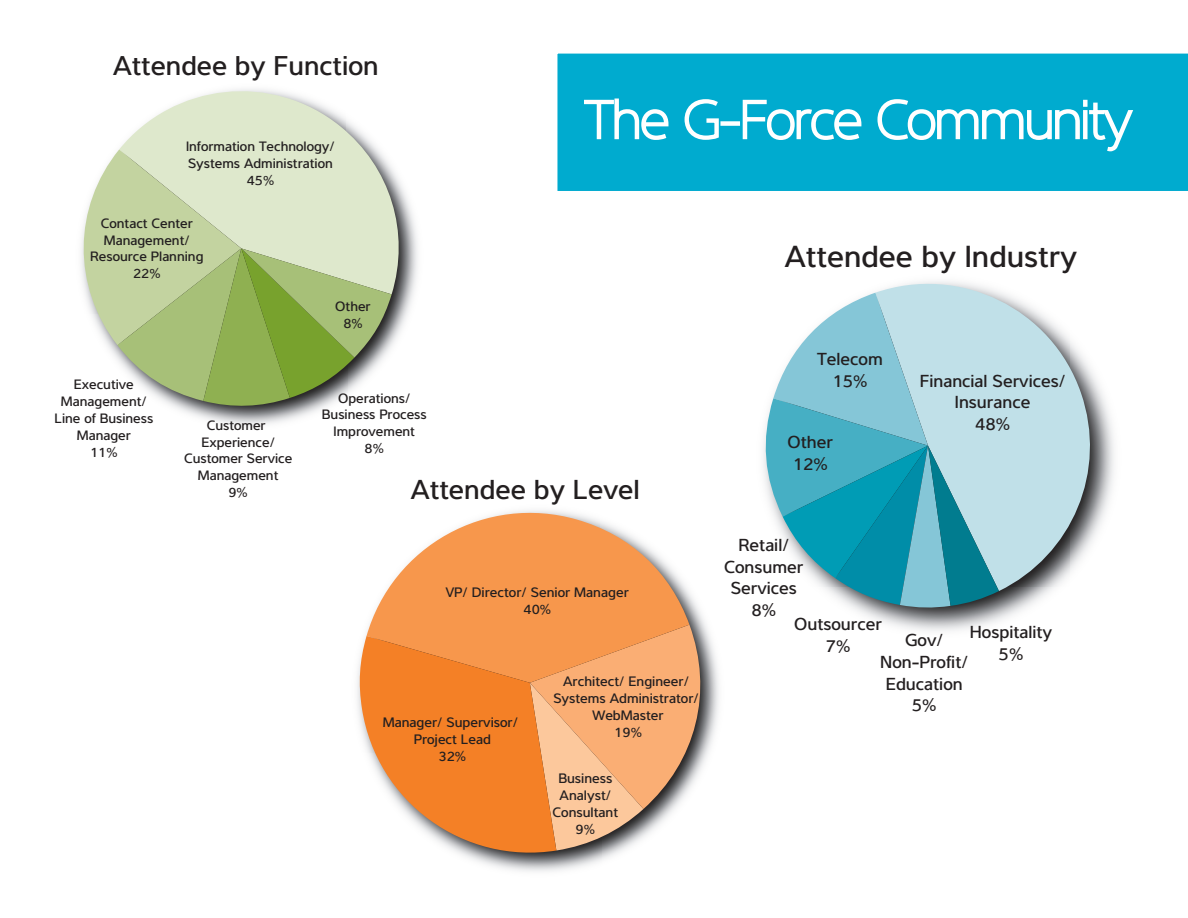
<style>
.page{position:relative;width:1188px;height:918px;background:#fff}
.page>*{position:absolute;margin:0;border:0;box-sizing:border-box;transform-origin:0 0}
.t1{font:500 31.5px "Interval";color:#231f20}
.t2{font:500 28.35px "Interval";color:#231f20}
.t3{font:500 28.05px "Interval";color:#231f20}
.t4{font:500 18px/21.6px "Interval";color:#231f20;text-align:center}
.t5{font:500 14.25px/17px "Interval";color:#231f20;text-align:center}
.t6{font:500 14.1px/16.8px "Interval";color:#231f20;text-align:center}
</style>
<div class="page">
<div style="left:557px;top:53px;width:631px;height:138px;background:#00abcf"></div>
<svg style="left:583px;top:97px;width:87px;height:44px"></svg>
<svg style="left:683px;top:98px;width:37px;height:43px"></svg>
<div style="left:720px;top:121px;width:20px;height:5px;border:3px solid #fff"></div>
<svg style="left:741px;top:98px;width:122px;height:44px"></svg>
<svg style="left:876px;top:98px;width:259px;height:55px"></svg>
<img style="left:357px;top:592px;width:362px;height:280px">
<svg style="left:556px;top:625px;width:158px;height:226px;background:#e5b895"></svg>
<svg style="left:367px;top:510px;width:322px;height:173px;fill:#f7974c"></svg>
<svg style="left:358px;top:636px;width:198px;height:229px;fill:#f48026"></svg>
<img style="left:853px;top:292px;width:261px;height:339px">
<svg style="left:875px;top:281px;width:233px;height:310px;fill:#c0e0e8"></svg>
<svg style="left:763px;top:293px;width:236px;height:315px;background:#7ec3d1"></svg>
<img style="left:177px;top:210px;width:241px;height:215px">
<svg style="left:119px;top:89px;width:292px;height:205px;fill:#dee8cc"></svg>
<svg style="left:81px;top:149px;width:311px;height:259px;background:#bece9e"></svg>
<p class="t3" style="left:113px;top:49px;width:267px">Attendee by Function</p>
<p class="t6" style="left:186px;top:138px;width:150px">Information Technology/<br>Systems Administration<br>45%</p>
<p class="t6" style="left:90px;top:214px;width:115px">Contact Center<br>Management/<br>Resource Planning<br>22%</p>
<p class="t6" style="left:54px;top:376px;width:100px">Executive<br>Management/<br>Line of Business<br>Manager<br>11%</p>
<p class="t6" style="left:184px;top:416px;width:110px">Customer<br>Experience/<br>Customer Service<br>Management<br>9%</p>
<p class="t6" style="left:335px;top:298px;width:37px">Other<br>8%</p>
<p class="t6" style="left:322px;top:389px;width:106px">Operations/<br>Business Process<br>Improvement<br>8%</p>
<p class="t2" style="left:411px;top:473px;width:230px">Attendee by Level</p>
<p class="t5" style="left:446px;top:584px;width:184px">VP/ Director/ Senior Manager<br>40%</p>
<p class="t5" style="left:383px;top:713px;width:137px">Manager/ Supervisor/<br>Project Lead<br>32%</p>
<p class="t5" style="left:553px;top:672px;width:147px">Architect/ Engineer/<br>Systems Administrator/<br>WebMaster<br>19%</p>
<p class="t5" style="left:553px;top:770px;width:67px">Business<br>Analyst/<br>Consultant<br>9%</p>
<p class="t1" style="left:785px;top:238px;width:294px">Attendee by Industry</p>
<p class="t4" style="left:817px;top:348px;width:67px">Telecom<br>15%</p>
<p class="t4" style="left:788px;top:431px;width:47px;text-align:left">Other<br>12%</p>
<p class="t4" style="left:920px;top:370px;width:147px">Financial Services/<br>Insurance<br>48%</p>
<p class="t4" style="left:724px;top:534px;width:81px">Retail/<br>Consumer<br>Services<br>8%</p>
<p class="t4" style="left:794px;top:613px;width:89px">Outsourcer<br>7%</p>
<p class="t4" style="left:880px;top:629px;width:90px">Gov/<br>Non-Profit/<br>Education<br>5%</p>
<p class="t4" style="left:970px;top:621px;width:84px">Hospitality<br>5%</p>
</div>
